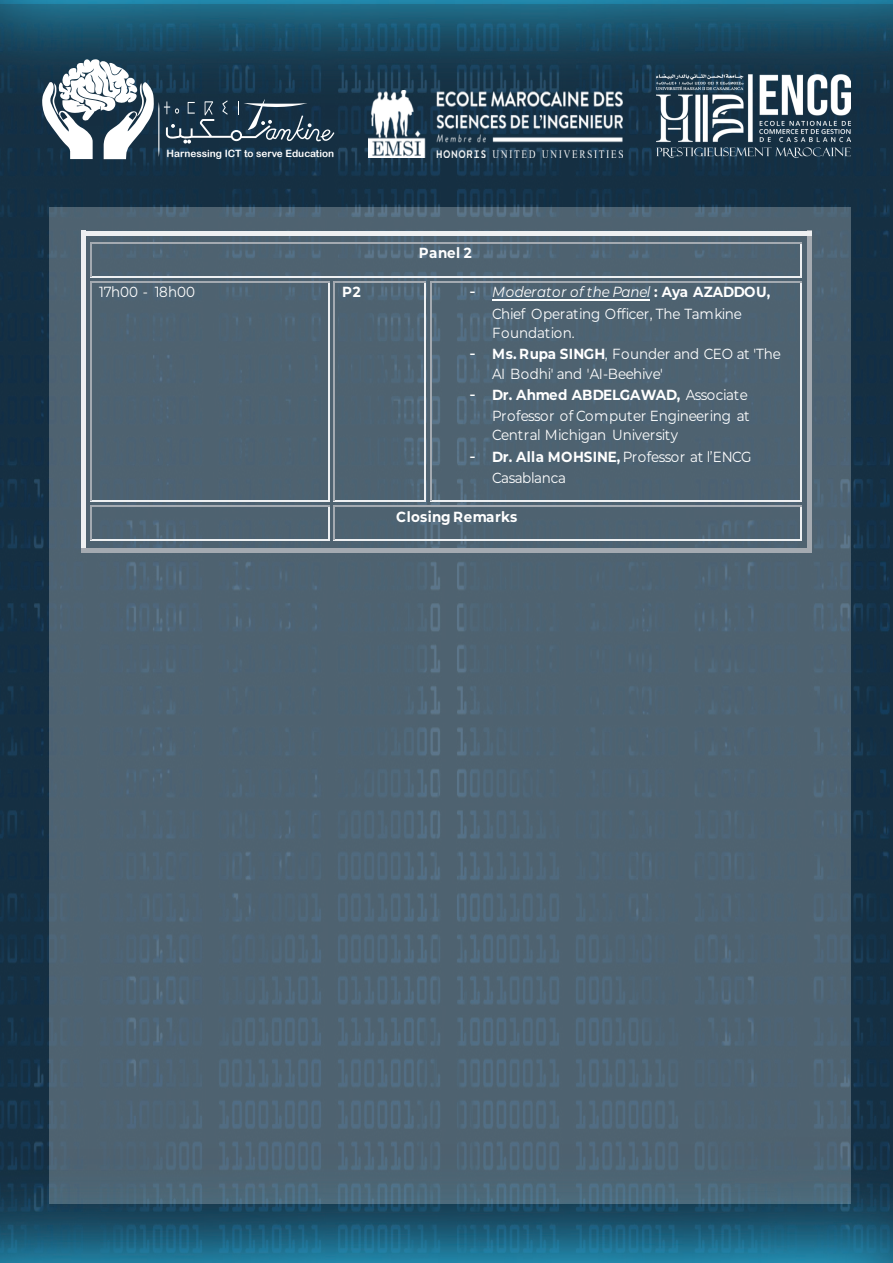
<style>
.page{position:relative;width:893px;height:1263px;background:#fff}
.page>*{position:absolute;margin:0;border:0;box-sizing:border-box;transform-origin:0 0}
.t1{font:14.55px/21.1px "Montserrat";letter-spacing:-.01em;color:#fff;text-align:center;scale:.92 1}
.t2{font:14.55px/21.1px "Montserrat";letter-spacing:-.035em;color:#fff;scale:.92 1}
.t3{font:700 14.55px "Montserrat";letter-spacing:.03em;color:#fff;scale:.92 1}
.t4{font:10.05px "Arial Rounded MT Bold";color:#fff}
.s1{font-family:"Arial";font-size:18.3px}
.s2{font-style:italic}
.s3{font-weight:700}
</style>
<div class="page">
<img style="left:0;top:0;width:893px;height:5px">
<img style="left:0;top:5px;width:893px;height:1133px">
<img style="left:368px;top:91px;width:255px;height:66px">
<svg style="left:42px;top:59px;width:292px;height:100px"></svg>
<img style="left:657px;top:75px;width:194px;height:85px">
<div style="left:50px;top:207px;width:801px;height:996px;background:#4e6270"></div>
<img style="left:0;top:1138px;width:893px;height:125px">
<div style="left:81px;top:231px;width:5px;height:13px;background:#eef0f2"></div>
<div style="left:86px;top:231px;width:721px;height:5px;background:#eef0f2"></div>
<div style="left:807px;top:231px;width:5px;height:13px;background:#a4aab1"></div>
<svg style="left:807px;top:231px;width:5px;height:5px"></svg>
<hr style="left:92px;top:242px;width:708px;height:2px;background:#a4aab1">
<hr style="left:92px;top:276px;width:708px;height:2px;background:#eef0f2">
<hr style="left:90px;top:244px;width:2px;height:32px;background:#a4aab1">
<hr style="left:800px;top:244px;width:1px;height:32px;background:#eef0f2">
<div style="left:81px;top:244px;width:5px;height:36px;background:#eef0f2"></div>
<div style="left:807px;top:244px;width:5px;height:36px;background:#a4aab1"></div>
<hr style="left:492px;top:299px;width:158px;height:2px;background:#fff">
<svg style="left:807px;top:280px;width:5px;height:3px"></svg>
<svg style="left:81px;top:276px;width:11px;height:7px"></svg>
<hr style="left:92px;top:281px;width:237px;height:2px;background:#a4aab1">
<hr style="left:92px;top:501px;width:237px;height:1px;background:#eef0f2">
<hr style="left:90px;top:283px;width:2px;height:218px;background:#a4aab1">
<hr style="left:329px;top:283px;width:1px;height:218px;background:#eef0f2">
<div style="left:81px;top:283px;width:5px;height:221px;background:#eef0f2"></div>
<hr style="left:335px;top:281px;width:90px;height:2px;background:#a4aab1">
<hr style="left:335px;top:501px;width:90px;height:1px;background:#eef0f2">
<hr style="left:333px;top:283px;width:2px;height:218px;background:#a4aab1">
<hr style="left:425px;top:283px;width:1px;height:218px;background:#eef0f2">
<hr style="left:432px;top:281px;width:368px;height:2px;background:#a4aab1">
<hr style="left:432px;top:501px;width:368px;height:1px;background:#eef0f2">
<hr style="left:431px;top:283px;width:1px;height:218px;background:#a4aab1">
<hr style="left:800px;top:283px;width:1px;height:218px;background:#eef0f2">
<div style="left:807px;top:283px;width:5px;height:221px;background:#a4aab1"></div>
<svg style="left:807px;top:504px;width:5px;height:3px"></svg>
<svg style="left:81px;top:501px;width:11px;height:6px"></svg>
<hr style="left:92px;top:505px;width:237px;height:2px;background:#a4aab1">
<hr style="left:92px;top:540px;width:237px;height:1px;background:#eef0f2">
<hr style="left:90px;top:507px;width:2px;height:33px;background:#a4aab1">
<hr style="left:329px;top:507px;width:1px;height:33px;background:#eef0f2">
<div style="left:81px;top:507px;width:5px;height:41px;background:#eef0f2"></div>
<svg style="left:81px;top:548px;width:5px;height:5px"></svg>
<div style="left:86px;top:548px;width:246px;height:5px;background:#a4aab1"></div>
<hr style="left:335px;top:505px;width:465px;height:2px;background:#a4aab1">
<hr style="left:335px;top:540px;width:465px;height:1px;background:#eef0f2">
<hr style="left:333px;top:507px;width:2px;height:33px;background:#a4aab1">
<hr style="left:800px;top:507px;width:1px;height:33px;background:#eef0f2">
<svg style="left:332px;top:548px;width:4px;height:5px"></svg>
<div style="left:336px;top:548px;width:471px;height:5px;background:#a4aab1"></div>
<div style="left:807px;top:507px;width:5px;height:41px;background:#a4aab1"></div>
<svg style="left:807px;top:548px;width:5px;height:5px"></svg>
<p class="t4" style="left:167px;top:148px;width:169px">Harnessing ICT to serve Education</p>
<p class="t3" style="left:419px;top:243px;width:59px">Panel 2</p>
<p class="t1" style="left:99px;top:281px;width:106px">17h00 - 18h00</p>
<p class="t3" style="left:342px;top:282px;width:22px">P2</p>
<p class="t1" style="left:470px;top:281px;width:328px"><span class="s1">-</span> <span class="s2">Moderator of the Panel</span> <span class="s3">: Aya AZADDOU,<br></span>Chief Operating Officer, The Tamkine</p>
<p class="t1" style="left:492px;top:322px;width:91px">Foundation.</p>
<p class="t1" style="left:492px;top:344px;width:315px;line-height:19.5px;text-align:left;text-indent:-22px"><span class="s1">-</span> <span class="s3">Ms. Rupa SINGH</span>, Founder and CEO at 'The<br>AI Bodhi' and 'AI-Beehive'</p>
<p class="t1" style="left:470px;top:384px;width:306px;text-align:right"><span class="s1">-</span> <span class="s3">Dr. Ahmed ABDELGAWAD,</span> Associate<br>Professor of Computer Engineering at</p>
<p class="t1" style="left:492px;top:424px;width:204px">Central Michigan University</p>
<p class="t2" style="left:492px;top:445px;width:284px;text-indent:-22px"><span class="s1">-</span> <span class="s3">Dr. Alla MOHSINE,</span> Professor at l’ENCG<br>Casablanca</p>
<p class="t3" style="left:396px;top:506px;width:133px">Closing Remarks</p>
</div>
